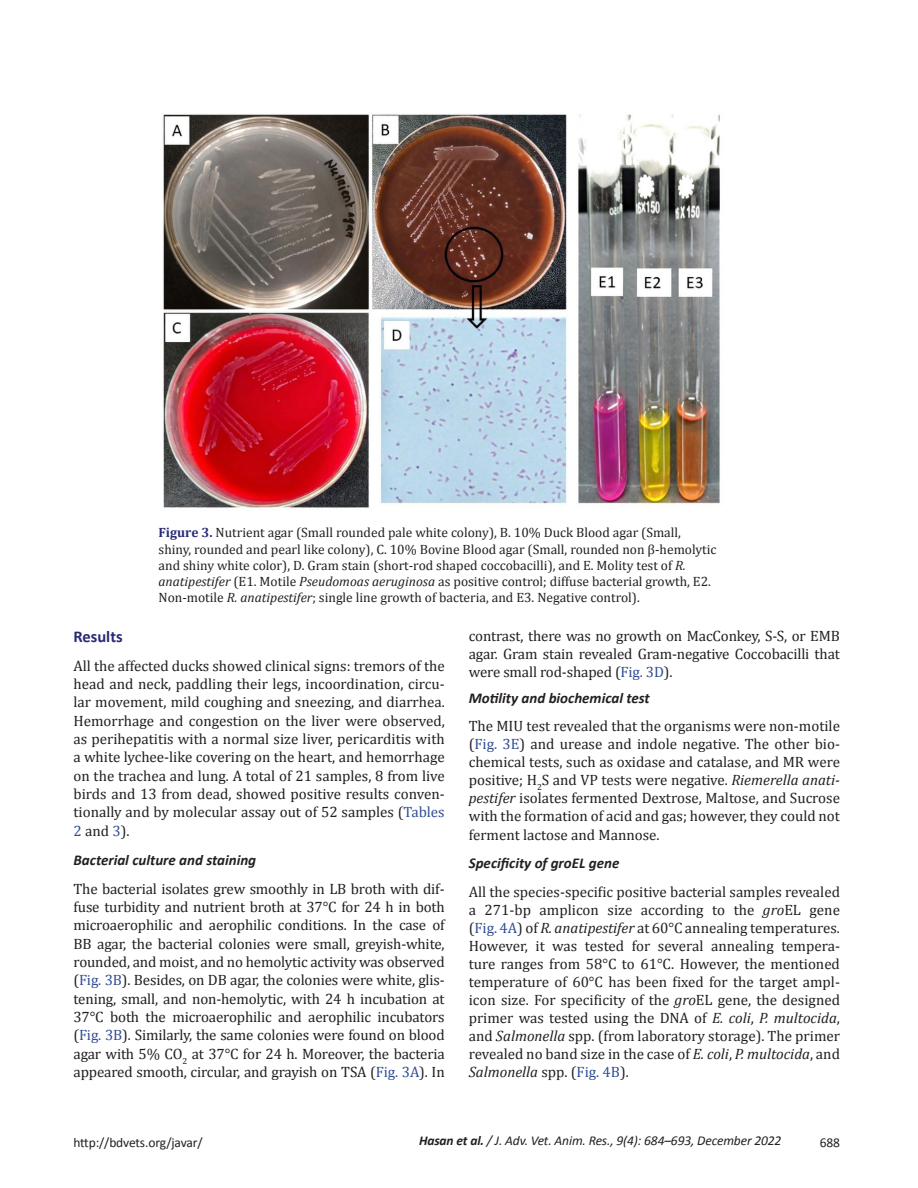
<style>
.page{position:relative;width:918px;height:1188px;background:#fff}
.page>*{position:absolute;margin:0;border:0;box-sizing:border-box;transform-origin:0 0}
.Head_A{font:700 16.5px "Calibri";color:#292a73}
.Para_1st{font:15px/18.3px "Cambria";color:#231f20;text-align:justify}
.Head_B{font:italic 700 15px "Calibri";color:#231f20}
.t1{font:13.5px/16.2px "Cambria";color:#231f20}
.t2{font:italic 13.5px "Calibri";letter-spacing:-.01em;color:#231f20}
.t3{font:13.5px "Calibri";letter-spacing:-.01em;color:#231f20}
.s1{font-weight:700;color:#292a73}
.s2{font-style:italic}
.s3{color:#304d94}
.s4{font-weight:700}
</style>
<div class="page">
<img style="left:163px;top:114px;width:557px;height:394px">
<p class="t1" style="left:159px;top:525px;width:559px"><span class="s1">Figure 3.</span> Nutrient agar (Small rounded pale white colony), B. 10% Duck Blood agar (Small, shiny, rounded and pearl like colony), C. 10% Bovine Blood agar (Small, rounded non β-hemolytic and shiny white color), D. Gram stain (short-rod shaped coccobacilli), and E. Molity test of <span class="s2">R. anatipestifer</span> (E1. Motile <span class="s2">Pseudomoas aeruginosa</span> as positive control; diffuse bacterial growth, E2.<br>Non-motile <span class="s2">R. anatipestifer</span>; single line growth of bacteria, and E3. Negative control).</p>
<p class="Head_A" style="left:74px;top:626px;width:51px">Results</p>
<p class="Para_1st" style="left:74px;top:656px;width:373px">All the affected ducks showed clinical signs: tremors of the head and neck, paddling their legs, incoordination, circu&shy;lar movement, mild coughing and sneezing, and diarrhea.<br>Hemorrhage and congestion on the liver were observed, as perihepatitis with a normal size liver, pericarditis with a white lychee-like covering on the heart, and hemorrhage on the trachea and lung. A total of 21 samples, 8 from live birds and 13 from dead, showed positive results conven&shy;tionally and by molecular assay out of 52 samples (<span class="s3">Tables 2</span> and <span class="s3">3</span>).</p>
<p class="Head_B" style="left:74px;top:850px;width:184px">Bacterial culture and staining</p>
<p class="Para_1st" style="left:74px;top:879px;width:373px">The bacterial isolates grew smoothly in LB broth with dif&shy;fuse turbidity and nutrient broth at 37°C for 24 h in both microaerophilic and aerophilic conditions. In the case of BB agar, the bacterial colonies were small, greyish-white, rounded, and moist, and no hemolytic activity was observed (<span class="s3">Fig. 3B</span>). Besides, on DB agar, the colonies were white, glis&shy;tening, small, and non-hemolytic, with 24 h incubation at 37°C both the microaerophilic and aerophilic incubators (<span class="s3">Fig. 3B</span>). Similarly, the same colonies were found on blood agar with 5% CO<sub>2</sub> at 37°C for 24 h. Moreover, the bacteria appeared smooth, circular, and grayish on TSA (<span class="s3">Fig. 3A</span>). In</p>
<p class="Para_1st" style="left:469px;top:627px;width:373px">contrast, there was no growth on MacConkey, S-S, or EMB agar. Gram stain revealed Gram-negative Coccobacilli that were small rod-shaped (<span class="s3">Fig. 3D</span>).</p>
<p class="Head_B" style="left:469px;top:688px;width:183px">Motility and biochemical test</p>
<p class="Para_1st" style="left:469px;top:717px;width:373px">The MIU test revealed that the organisms were non-motile (<span class="s3">Fig. 3E</span>) and urease and indole negative. The other bio&shy;chemical tests, such as oxidase and catalase, and MR were positive; H<sub>2</sub>S and VP tests were negative. <span class="s2">Riemerella anati&shy;pestifer</span> isolates fermented Dextrose, Maltose, and Sucrose with the formation of acid and gas; however, they could not ferment lactose and Mannose.</p>
<p class="Head_B" style="left:469px;top:854px;width:152px">Specificity of groEL gene</p>
<p class="Para_1st" style="left:469px;top:882px;width:373px">All the species-specific positive bacterial samples revealed a 271-bp amplicon size according to the <span class="s2">gro</span>EL gene (<span class="s3">Fig. 4A</span>) of <span class="s2">R. anatipestifer</span> at 60°C annealing temperatures.<br>However, it was tested for several annealing tempera&shy;ture ranges from 58°C to 61°C. However, the mentioned temperature of 60°C has been fixed for the target ampl&shy;icon size. For specificity of the <span class="s2">gro</span>EL gene, the designed primer was tested using the DNA of <span class="s2">E. coli</span>, <span class="s2">P. multocida</span>, and <span class="s2">Salmonella</span> spp. (from laboratory storage). The primer revealed no band size in the case of <span class="s2">E. coli</span>, <span class="s2">P. multocida</span>, and <span class="s2">Salmonella</span> spp. (<span class="s3">Fig. 4B</span>).</p>
<p class="t3" style="left:74px;top:1134px;width:131px">http://bdvets.org/javar/</p>
<p class="t2" style="left:419px;top:1132px;width:364px"><span class="s4">Hasan et al.</span> / J. Adv. Vet. Anim. Res., 9(4): 684–693, December 2022</p>
<p class="t3" style="left:820px;top:1134px;width:22px">688</p>
</div>
